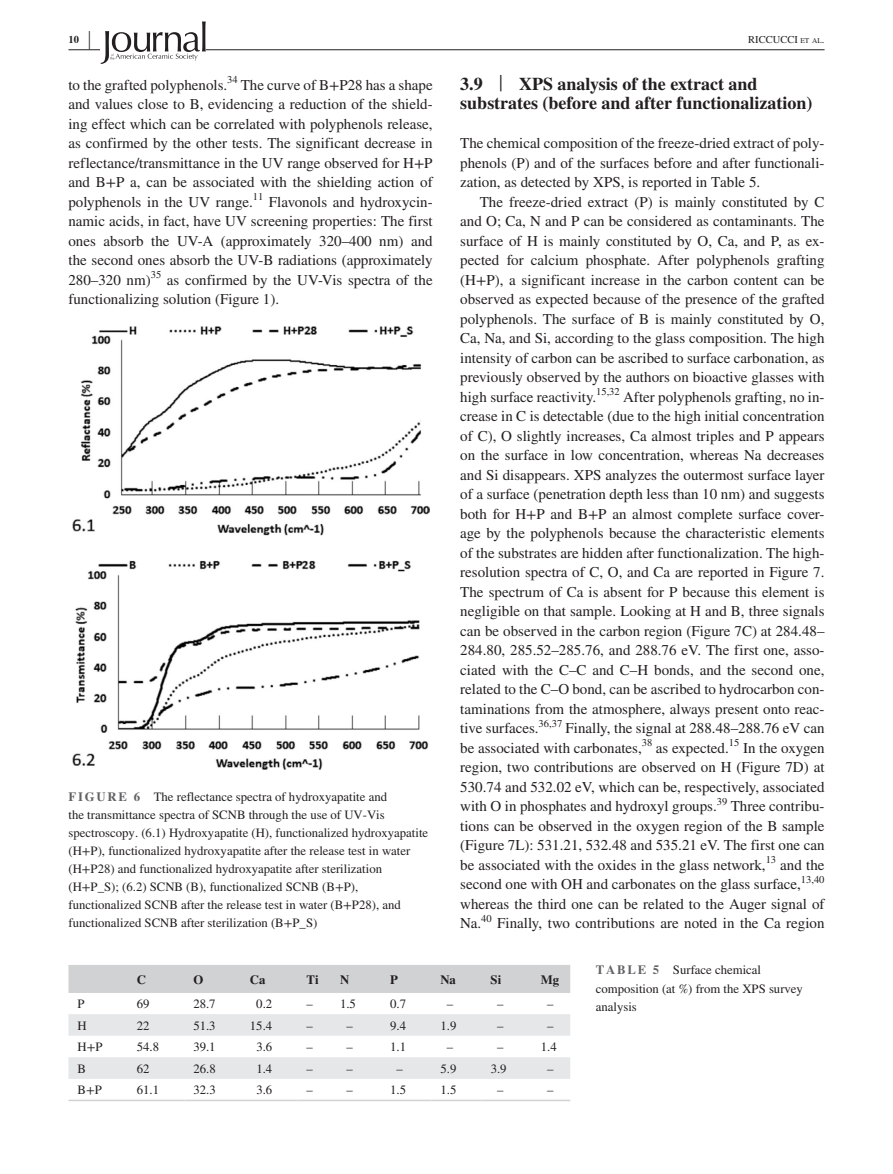
<style>
.page{position:relative;width:893px;height:1174px;background:#fff}
.page>*{position:absolute;margin:0;border:0;box-sizing:border-box;transform-origin:0 0}
.t1{font:700 25.95px "STIX";color:#231f20;scale:.36 1}
.t2{font:700 18px/19.5px "STIX";color:#231f20}
.t3{font:15px/19.5px "STIX";color:#231f20;text-align:justify}
.t4{font:12.75px/18px "STIX";color:#231f20}
.t5{font:700 12.75px "STIX";color:#231f20}
.t6{font:10.5px "STIX";color:#231f20}
.t7{font:10.5px "STIX";color:#231f20}
.t8{font:700 10.5px "STIX";color:#231f20}
.s1{font-size:7.35px}
.s2{font-weight:400;font-size:23.7px}
.s3{font-weight:700;color:#636366}
</style>
<div class="page">
<hr style="left:68px;top:49px;width:756px;height:1px;background:#231f20">
<svg style="left:101px;top:21px;width:105px;height:43px"></svg>
<img style="left:72px;top:327px;width:357px;height:442px">
<div style="left:68px;top:965px;width:502px;height:28px;background:#d1d2d4"></div>
<svg style="left:68px;top:1014px;width:502px;height:64px"></svg>
<hr style="left:68px;top:1099px;width:60px;height:2px;background:#d1d2d4">
<hr style="left:128px;top:1099px;width:56px;height:2px;background:#d1d2d4">
<hr style="left:184px;top:1099px;width:57px;height:2px;background:#d1d2d4">
<hr style="left:241px;top:1099px;width:56px;height:2px;background:#d1d2d4">
<hr style="left:297px;top:1099px;width:34px;height:2px;background:#d1d2d4">
<hr style="left:331px;top:1099px;width:50px;height:2px;background:#d1d2d4">
<hr style="left:381px;top:1099px;width:50px;height:2px;background:#d1d2d4">
<hr style="left:431px;top:1099px;width:51px;height:2px;background:#d1d2d4">
<hr style="left:482px;top:1099px;width:50px;height:2px;background:#d1d2d4">
<hr style="left:532px;top:1099px;width:38px;height:2px;background:#d1d2d4">
<p class="t8" style="left:68px;top:33px;width:12px">10</p>
<h1 class="t1" style="left:89px;top:25px;width:7px">|</h1>
<p class="t7" style="left:748px;top:32px;width:78px">RICCUCCI <span class="s1">et al</span>.</p>
<p class="t3" style="left:68px;top:76px;width:160px">to the grafted polyphenols.</p>
<p class="t6" style="left:227px;top:72px;width:12px">34</p>
<p class="t2" style="left:460px;top:74px;width:354px">3.9 <span class="s2">|</span> XPS analysis of the extract and substrates (before and after functionalization)</p>
<p class="t3" style="left:460px;top:134px;width:366px">The chemical composition of the freeze-dried extract of poly&shy;phenols (P) and of the surfaces before and after functionali&shy;zation, as detected by XPS, is reported in Table 5.</p>
<p class="t3" style="left:460px;top:193px;width:366px;text-indent:20px">The freeze-dried extract (P) is mainly constituted by C and O; Ca, N and P can be considered as contaminants. The surface of H is mainly constituted by O, Ca, and P, as ex&shy;pected for calcium phosphate. After polyphenols grafting (H+P), a significant increase in the carbon content can be observed as expected because of the presence of the grafted polyphenols. The surface of B is mainly constituted by O, Ca, Na, and Si, according to the glass composition. The high intensity of carbon can be ascribed to surface carbonation, as previously observed by the authors on bioactive glasses with high surface reactivity.</p>
<p class="t3" style="left:68px;top:76px;width:366px;text-indent:172px">The curve of B+P28 has a shape and values close to B, evidencing a reduction of the shield&shy;ing effect which can be correlated with polyphenols release, as confirmed by the other tests. The significant decrease in reflectance/transmittance in the UV range observed for H+P and B+P a, can be associated with the shielding action of polyphenols in the UV range.</p>
<p class="t6" style="left:253px;top:189px;width:12px">11</p>
<p class="t3" style="left:68px;top:193px;width:366px;text-indent:200px">Flavonols and hydroxycin&shy;namic acids, in fact, have UV screening properties: The first ones absorb the UV-A (approximately 320–400 nm) and the second ones absorb the UV-B radiations (approximately 280–320 nm)</p>
<p class="t6" style="left:151px;top:267px;width:12px">35</p>
<p class="t3" style="left:68px;top:271px;width:366px;text-indent:98px">as confirmed by the UV-Vis spectra of the functionalizing solution (Figure 1).</p>
<p class="t6" style="left:596px;top:384px;width:25px">15,32</p>
<p class="t3" style="left:460px;top:388px;width:366px;text-indent:163px">After polyphenols grafting, no in&shy;crease in C is detectable (due to the high initial concentration of C), O slightly increases, Ca almost triples and P appears on the surface in low concentration, whereas Na decreases and Si disappears. XPS analyzes the outermost surface layer of a surface (penetration depth less than 10 nm) and suggests both for H+P and B+P an almost complete surface cover&shy;age by the polyphenols because the characteristic elements of the substrates are hidden after functionalization. The high&shy;resolution spectra of C, O, and Ca are reported in Figure 7.<br>The spectrum of Ca is absent for P because this element is negligible on that sample. Looking at H and B, three signals can be observed in the carbon region (Figure 7C) at 284.48– 284.80, 285.52–285.76, and 288.76 eV. The first one, asso&shy;ciated with the C–C and C–H bonds, and the second one, related to the C–O bond, can be ascribed to hydrocarbon con&shy;taminations from the atmosphere, always present onto reac&shy;tive surfaces.</p>
<p class="t6" style="left:539px;top:716px;width:25px">36,37</p>
<p class="t3" style="left:460px;top:719px;width:366px;text-indent:105px">Finally, the signal at 288.48–288.76 eV can be associated with carbonates,</p>
<p class="t6" style="left:729px;top:735px;width:12px">15</p>
<p class="t3" style="left:460px;top:739px;width:366px;text-indent:283px">In the oxygen region, two contributions are observed on H (Figure 7D) at 530.74 and 532.02 eV, which can be, respectively, associated with O in phosphates and hydroxyl groups.</p>
<p class="t6" style="left:642px;top:735px;width:12px">38</p>
<p class="t3" style="left:656px;top:739px;width:74px">as expected.</p>
<p class="t4" style="left:68px;top:789px;width:361px"><span class="s3">FIGURE 6</span> The reflectance spectra of hydroxyapatite and<br>the transmittance spectra of SCNB through the use of UV-Vis spectroscopy. (6.1) Hydroxyapatite (H), functionalized hydroxyapatite (H+P), functionalized hydroxyapatite after the release test in water (H+P28) and functionalized hydroxyapatite after sterilization (H+P_S); (6.2) SCNB (B), functionalized SCNB (B+P), functionalized SCNB after the release test in water (B+P28), and functionalized SCNB after sterilization (B+P_S)</p>
<p class="t6" style="left:717px;top:794px;width:12px">39</p>
<p class="t3" style="left:460px;top:797px;width:366px;text-indent:270px">Three contribu&shy;tions can be observed in the oxygen region of the B sample (Figure 7L): 531.21, 532.48 and 535.21 eV. The first one can be associated with the oxides in the glass network,</p>
<p class="t6" style="left:766px;top:852px;width:12px">13</p>
<p class="t3" style="left:460px;top:856px;width:366px;text-indent:320px">and the second one with OH and carbonates on the glass surface,</p>
<p class="t6" style="left:801px;top:872px;width:25px">13,40</p>
<p class="t3" style="left:460px;top:895px;width:366px">whereas the third one can be related to the Auger signal of<br>Na.</p>
<p class="t6" style="left:481px;top:911px;width:12px">40</p>
<p class="t3" style="left:497px;top:914px;width:329px">Finally, two contributions are noted in the Ca region</p>
<p class="t5" style="left:137px;top:971px;width:11px">C</p>
<p class="t5" style="left:193px;top:971px;width:11px">O</p>
<p class="t5" style="left:250px;top:971px;width:17px">Ca</p>
<p class="t5" style="left:306px;top:971px;width:14px">Ti</p>
<p class="t5" style="left:340px;top:971px;width:11px">N</p>
<p class="t5" style="left:390px;top:971px;width:9px">P</p>
<p class="t5" style="left:440px;top:971px;width:17px">Na</p>
<p class="t5" style="left:491px;top:971px;width:12px">Si</p>
<p class="t5" style="left:541px;top:971px;width:20px">Mg</p>
<p class="t4" style="left:77px;top:995px;width:9px">P</p>
<p class="t4" style="left:137px;top:995px;width:14px">69</p>
<p class="t4" style="left:193px;top:995px;width:24px">28.7</p>
<p class="t4" style="left:256px;top:995px;width:17px">0.2</p>
<p class="t4" style="left:306px;top:995px;width:51px">– 1.5</p>
<p class="t4" style="left:390px;top:995px;width:17px">0.7</p>
<p class="t4" style="left:447px;top:995px;width:8px">–</p>
<p class="t4" style="left:497px;top:995px;width:8px">–</p>
<p class="t4" style="left:547px;top:995px;width:8px">–</p>
<p class="t4" style="left:77px;top:1017px;width:11px">H</p>
<p class="t4" style="left:137px;top:1017px;width:14px">22</p>
<p class="t4" style="left:193px;top:1017px;width:24px">51.3</p>
<p class="t4" style="left:250px;top:1017px;width:24px">15.4</p>
<p class="t4" style="left:306px;top:1017px;width:8px">–</p>
<p class="t4" style="left:346px;top:1017px;width:8px">–</p>
<p class="t4" style="left:390px;top:1017px;width:17px">9.4</p>
<p class="t4" style="left:440px;top:1017px;width:17px">1.9</p>
<p class="t4" style="left:497px;top:1017px;width:8px">–</p>
<p class="t4" style="left:547px;top:1017px;width:8px">–</p>
<p class="t4" style="left:77px;top:1038px;width:27px">H+P</p>
<p class="t4" style="left:137px;top:1038px;width:24px">54.8</p>
<p class="t4" style="left:193px;top:1038px;width:24px">39.1</p>
<p class="t4" style="left:256px;top:1038px;width:17px">3.6</p>
<p class="t4" style="left:307px;top:1038px;width:8px">–</p>
<p class="t4" style="left:346px;top:1038px;width:8px">–</p>
<p class="t4" style="left:390px;top:1038px;width:17px">1.1</p>
<p class="t4" style="left:447px;top:1038px;width:8px">–</p>
<p class="t4" style="left:497px;top:1038px;width:8px">–</p>
<p class="t4" style="left:541px;top:1038px;width:17px">1.4</p>
<p class="t4" style="left:78px;top:1060px;width:10px">B</p>
<p class="t4" style="left:137px;top:1060px;width:14px">62</p>
<p class="t4" style="left:193px;top:1060px;width:24px">26.8</p>
<p class="t4" style="left:256px;top:1060px;width:17px">1.4</p>
<p class="t4" style="left:307px;top:1060px;width:8px">–</p>
<p class="t4" style="left:346px;top:1060px;width:8px">–</p>
<p class="t4" style="left:397px;top:1060px;width:8px">–</p>
<p class="t4" style="left:440px;top:1060px;width:17px">5.9</p>
<p class="t4" style="left:491px;top:1060px;width:17px">3.9</p>
<p class="t4" style="left:547px;top:1060px;width:8px">–</p>
<p class="t4" style="left:78px;top:1082px;width:26px">B+P</p>
<p class="t4" style="left:137px;top:1082px;width:24px">61.1</p>
<p class="t4" style="left:193px;top:1082px;width:24px">32.3</p>
<p class="t4" style="left:256px;top:1082px;width:17px">3.6</p>
<p class="t4" style="left:307px;top:1082px;width:8px">–</p>
<p class="t4" style="left:346px;top:1082px;width:8px">–</p>
<p class="t4" style="left:390px;top:1082px;width:17px">1.5</p>
<p class="t4" style="left:440px;top:1082px;width:17px">1.5</p>
<p class="t4" style="left:497px;top:1082px;width:8px">–</p>
<p class="t4" style="left:547px;top:1082px;width:8px">–</p>
<p class="t4" style="left:596px;top:962px;width:209px"><span class="s3">TABLE 5</span> Surface chemical composition (at %) from the XPS survey analysis</p>
</div>
